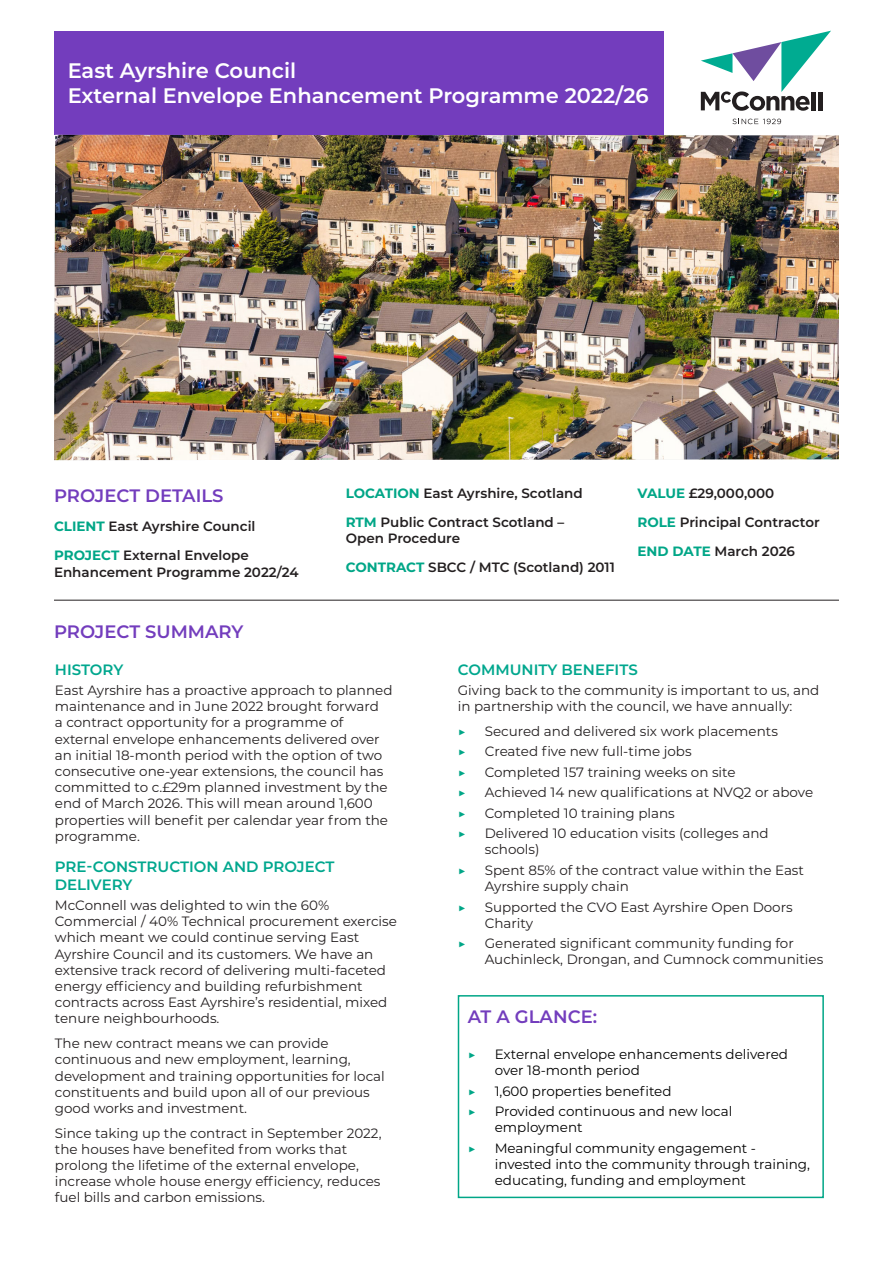
<style>
.page{position:relative;width:893px;height:1263px;background:#fff}
.page>*{position:absolute;margin:0;border:0;box-sizing:border-box;transform-origin:0 0}
.t1{font:600 21px/25.2px "Montserrat";color:#fff}
.t2{font:600 18px "Montserrat";color:#733dbd}
.t3{font:600 15px/18px "Montserrat";color:#00a78e}
.t4{font:13.5px/16.2px "Montserrat";color:#231f20}
.t5{font:600 13.5px/16.2px "Montserrat";color:#231f20}
.t6{font:13.5px/16.2px "Montserrat";color:#000}
.t7{font:13.5px "Montserrat";color:#00a687}
.s1{font-weight:700;color:#00a687}
</style>
<div class="page">
<div style="left:54px;top:31px;width:609px;height:104px;background:#733dbd"></div>
<img style="left:54px;top:135px;width:785px;height:325px">
<svg style="left:732px;top:119px;width:49px;height:5px"></svg>
<svg style="left:701px;top:31px;width:130px;height:80px"></svg>
<hr style="left:811px;top:92px;width:4px;height:18px;background:#231f20">
<hr style="left:818px;top:92px;width:4px;height:18px;background:#231f20">
<hr style="left:54px;top:600px;width:785px;height:1px;background:#231f20">
<div style="left:458px;top:995px;width:366px;height:203px;border:2px solid #00a687"></div>
<p class="t1" style="left:68px;top:57px;width:582px">East Ayrshire Council<br>External Envelope Enhancement Programme 2022/26</p>
<p class="t2" style="left:54px;top:483px;width:171px">PROJECT DETAILS</p>
<p class="t5" style="left:54px;top:518px;width:203px"><span class="s1">CLIENT</span> East Ayrshire Council</p>
<p class="t5" style="left:54px;top:547px;width:246px"><span class="s1">PROJECT</span> External Envelope<br>Enhancement Programme 2022/24</p>
<p class="t5" style="left:346px;top:485px;width:239px"><span class="s1">LOCATION</span> East Ayrshire, Scotland</p>
<p class="t5" style="left:346px;top:513px;width:220px"><span class="s1">RTM</span> Public Contract Scotland –<br>Open Procedure</p>
<p class="t5" style="left:346px;top:559px;width:271px"><span class="s1">CONTRACT</span> SBCC / MTC (Scotland) 2011</p>
<p class="t5" style="left:637px;top:485px;width:138px"><span class="s1">VALUE</span> £29,000,000</p>
<p class="t5" style="left:637px;top:513px;width:184px"><span class="s1">ROLE</span> Principal Contractor</p>
<p class="t5" style="left:637px;top:542px;width:159px"><span class="s1">END DATE</span> March 2026</p>
<p class="t2" style="left:54px;top:619px;width:191px">PROJECT SUMMARY</p>
<p class="t3" style="left:55px;top:659px;width:70px">HISTORY</p>
<p class="t4" style="left:55px;top:682px;width:339px">East Ayrshire has a proactive approach to planned maintenance and in June 2022 brought forward<br>a contract opportunity for a programme of external envelope enhancements delivered over an initial 18-month period with the option of two consecutive one-year extensions, the council has committed to c.£29m planned investment by the end of March 2026. This will mean around 1,600 properties will benefit per calendar year from the programme.</p>
<p class="t3" style="left:55px;top:856px;width:281px">PRE-CONSTRUCTION AND PROJECT<br>DELIVERY</p>
<p class="t4" style="left:55px;top:897px;width:344px">McConnell was delighted to win the 60% Commercial / 40% Technical procurement exercise which meant we could continue serving East Ayrshire Council and its customers. We have an extensive track record of delivering multi-faceted energy efficiency and building refurbishment contracts across East Ayrshire’s residential, mixed tenure neighbourhoods.</p>
<p class="t4" style="left:55px;top:1035px;width:332px">The new contract means we can provide continuous and new employment, learning, development and training opportunities for local constituents and build upon all of our previous good works and investment.</p>
<p class="t4" style="left:55px;top:1124px;width:328px">Since taking up the contract in September 2022, the houses have benefited from works that prolong the lifetime of the external envelope, increase whole house energy efficiency, reduces fuel bills and carbon emissions.</p>
<p class="t3" style="left:458px;top:659px;width:182px">COMMUNITY BENEFITS</p>
<p class="t4" style="left:458px;top:682px;width:363px">Giving back to the community is important to us, and in partnership with the council, we have annually:</p>
<p class="t7" style="left:458px;top:722px;width:10px">▶</p>
<p class="t4" style="left:485px;top:722px;width:295px">Secured and delivered six work placements</p>
<p class="t7" style="left:458px;top:742px;width:10px">▶</p>
<p class="t4" style="left:485px;top:743px;width:208px">Created five new full-time jobs</p>
<p class="t7" style="left:458px;top:763px;width:10px">▶</p>
<p class="t4" style="left:485px;top:763px;width:252px">Completed 157 training weeks on site</p>
<p class="t7" style="left:458px;top:783px;width:10px">▶</p>
<p class="t4" style="left:485px;top:784px;width:330px">Achieved 14 new qualifications at NVQ2 or above</p>
<p class="t7" style="left:458px;top:804px;width:10px">▶</p>
<p class="t4" style="left:485px;top:804px;width:192px">Completed 10 training plans</p>
<p class="t7" style="left:458px;top:824px;width:10px">▶</p>
<p class="t4" style="left:485px;top:825px;width:285px">Delivered 10 education visits (colleges and schools)</p>
<p class="t7" style="left:458px;top:861px;width:10px">▶</p>
<p class="t4" style="left:485px;top:861px;width:321px">Spent 85% of the contract value within the East<br>Ayrshire supply chain</p>
<p class="t7" style="left:458px;top:897px;width:10px">▶</p>
<p class="t4" style="left:485px;top:898px;width:309px">Supported the CVO East Ayrshire Open Doors<br>Charity</p>
<p class="t7" style="left:458px;top:934px;width:10px">▶</p>
<p class="t4" style="left:485px;top:935px;width:340px">Generated significant community funding for<br>Auchinleck, Drongan, and Cumnock communities</p>
<p class="t2" style="left:468px;top:1003px;width:131px">AT A GLANCE:</p>
<p class="t7" style="left:468px;top:1045px;width:10px">▶</p>
<p class="t6" style="left:495px;top:1046px;width:295px">External envelope enhancements delivered over 18-month period</p>
<p class="t7" style="left:468px;top:1082px;width:10px">▶</p>
<p class="t6" style="left:495px;top:1082px;width:178px">1,600 properties benefited</p>
<p class="t7" style="left:468px;top:1102px;width:10px">▶</p>
<p class="t6" style="left:495px;top:1103px;width:239px">Provided continuous and new local employment</p>
<p class="t7" style="left:468px;top:1139px;width:10px">▶</p>
<p class="t6" style="left:495px;top:1139px;width:317px">Meaningful community engagement - invested into the community through training, educating, funding and employment</p>
</div>
